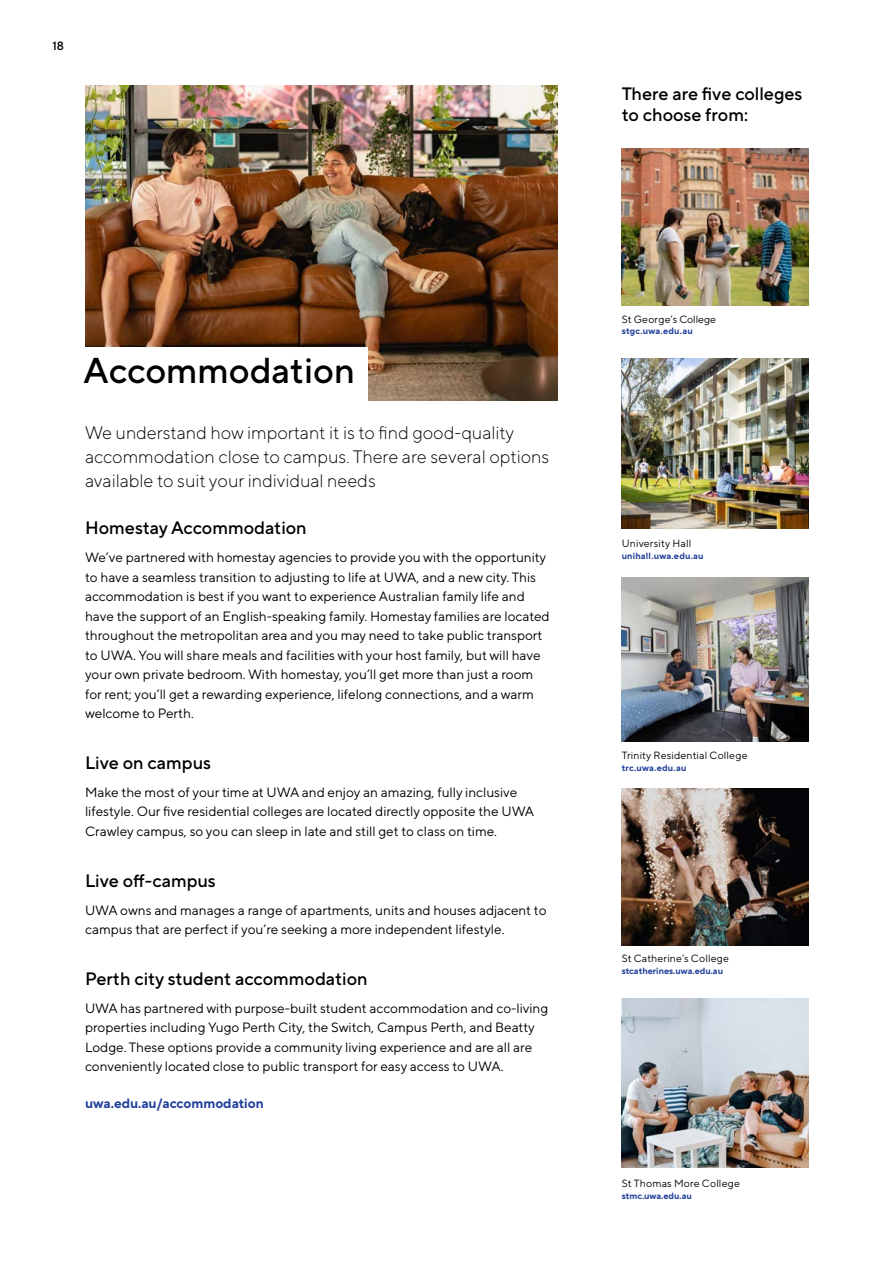
<style>
.page{position:relative;width:893px;height:1263px;background:#fff}
.page>*{position:absolute;margin:0;border:0;box-sizing:border-box;transform-origin:0 0}
.t1{font:500 36px "TT Norms Pro";color:#000}
.t2{font:300 18px/24px "TT Norms Pro";color:#000}
.t3{font:500 18px/21px "TT Norms Pro";color:#000}
.t4{font:13.5px/19.5px "TT Norms Pro";color:#000}
.t5{font:700 13.5px "TT Norms Pro";color:#21409a}
.t6{font:500 12px "TT Norms Pro";color:#000}
.t7{font:10.5px "TT Norms Pro";letter-spacing:.015em;color:#000}
.t8{font:700 9px "TT Norms Pro";letter-spacing:.02em;color:#21409a}
.t9{font:700 9px "TT Norms Pro";color:#21409a}
</style>
<div class="page">
<img style="left:85px;top:85px;width:472px;height:316px">
<img style="left:622px;top:149px;width:186px;height:157px">
<img style="left:622px;top:359px;width:186px;height:169px">
<img style="left:622px;top:789px;width:186px;height:157px">
<img style="left:622px;top:998px;width:186px;height:170px">
<img style="left:622px;top:577px;width:186px;height:164px">
<div style="left:71px;top:347px;width:297px;height:55px;background:#fff"></div>
<p class="t6" style="left:53px;top:37px;width:13px">18</p>
<h2 class="t3" style="left:622px;top:82px;width:182px">There are five colleges to choose from:</h2>
<h1 class="t1" style="left:83px;top:344px;width:273px">Accommodation</h1>
<h2 class="t2" style="left:85px;top:419px;width:466px">We understand how important it is to find good-quality accommodation close to campus. There are several options available to suit your individual needs</h2>
<h2 class="t3" style="left:85px;top:516px;width:223px">Homestay Accommodation</h2>
<p class="t4" style="left:85px;top:547px;width:466px">We’ve partnered with homestay agencies to provide you with the opportunity to have a seamless transition to adjusting to life at UWA, and a new city. This accommodation is best if you want to experience Australian family life and have the support of an English-speaking family. Homestay families are located throughout the metropolitan area and you may need to take public transport to UWA. You will share meals and facilities with your host family, but will have your own private bedroom. With homestay, you’ll get more than just a room for rent; you’ll get a rewarding experience, lifelong connections, and a warm welcome to Perth.</p>
<h2 class="t3" style="left:85px;top:751px;width:127px">Live on campus</h2>
<p class="t4" style="left:85px;top:781px;width:451px">Make the most of your time at UWA and enjoy an amazing, fully inclusive lifestyle. Our five residential colleges are located directly opposite the UWA<br>Crawley campus, so you can sleep in late and still get to class on time.</p>
<h2 class="t3" style="left:85px;top:868px;width:132px">Live off-campus</h2>
<p class="t4" style="left:85px;top:899px;width:463px">UWA owns and manages a range of apartments, units and houses adjacent to campus that are perfect if you’re seeking a more independent lifestyle.</p>
<h2 class="t3" style="left:85px;top:967px;width:284px">Perth city student accommodation</h2>
<p class="t4" style="left:85px;top:997px;width:465px">UWA has partnered with purpose-built student accommodation and co-living properties including Yugo Perth City, the Switch, Campus Perth, and Beatty Lodge. These options provide a community living experience and are all are conveniently located close to public transport for easy access to UWA.</p>
<p class="t5" style="left:85px;top:1093px;width:180px">uwa.edu.au/accommodation</p>
<p class="t7" style="left:622px;top:311px;width:96px">St George’s College</p>
<p class="t8" style="left:622px;top:324px;width:73px">stgc.uwa.edu.au</p>
<p class="t7" style="left:622px;top:536px;width:71px">University Hall</p>
<p class="t8" style="left:622px;top:549px;width:83px">unihall.uwa.edu.au</p>
<p class="t7" style="left:622px;top:748px;width:127px">Trinity Residential College</p>
<p class="t8" style="left:622px;top:761px;width:66px">trc.uwa.edu.au</p>
<p class="t7" style="left:622px;top:951px;width:109px">St Catherine’s College</p>
<p class="t9" style="left:622px;top:964px;width:103px">stcatherines.uwa.edu.au</p>
<p class="t7" style="left:622px;top:1175px;width:120px">St Thomas More College</p>
<p class="t9" style="left:622px;top:1189px;width:72px">stmc.uwa.edu.au</p>
</div>
